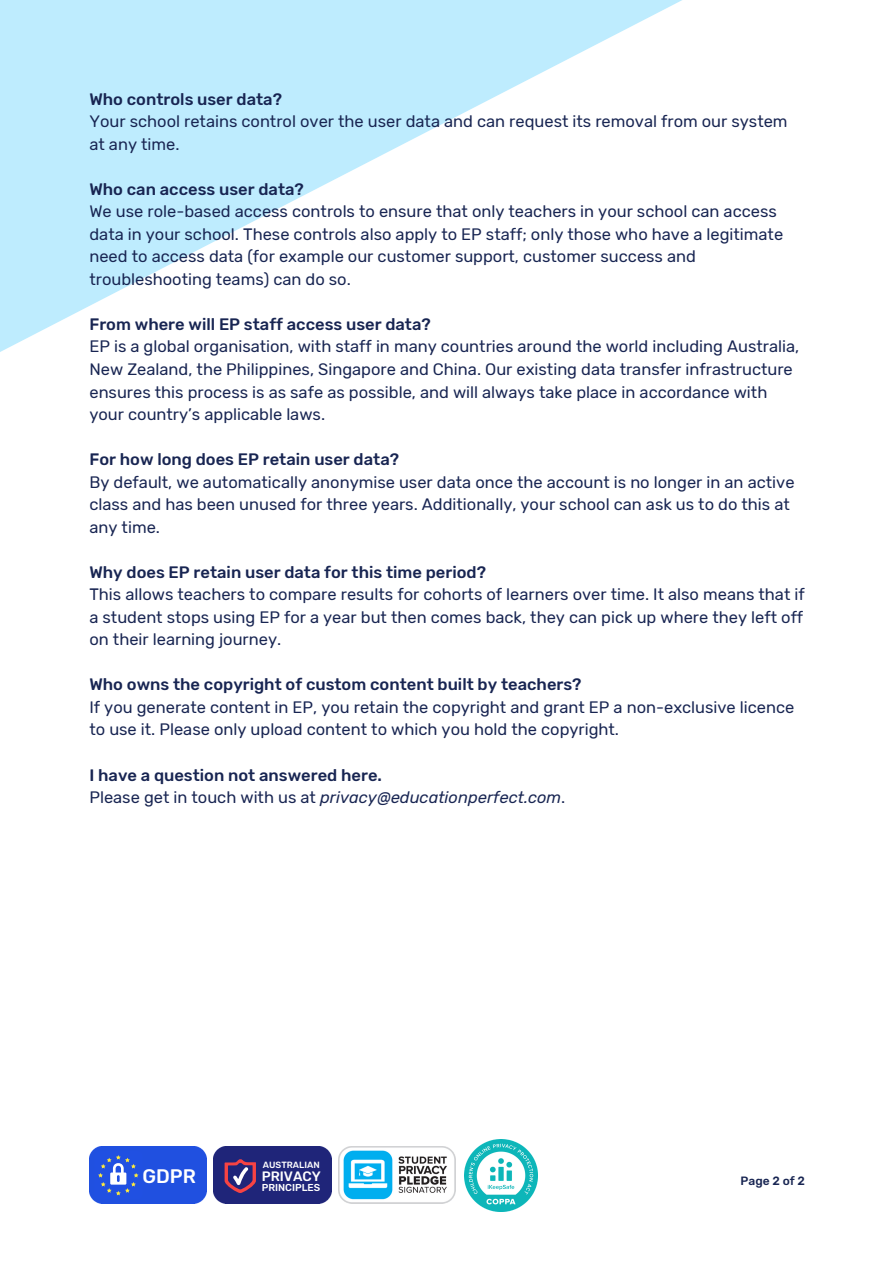
<style>
.page{position:relative;width:894px;height:1264px;background:#fff}
.page>*{position:absolute;margin:0;border:0;box-sizing:border-box;transform-origin:0 0}
.t1{font:500 19.5px "Rubik";color:#fff}
.t2{font:16.5px/22.5px "Rubik";color:#182552}
.t3{font:500 16.5px/22.5px "Rubik";color:#182552}
.t4{font:500 13.65px "Rubik";color:#fff}
.t5{font:500 12px "Rubik";color:#182552}
.t6{font:500 10.05px "Rubik";color:#fff}
.t7{font:500 9px "Rubik";color:#fff}
.s1{font-weight:400}
.s2{font-weight:400;font-style:italic}
</style>
<div class="page">
<svg style="left:0;top:0;width:682px;height:352px;fill:#beecfe"></svg>
<img style="left:338px;top:1146px;width:117px;height:57px">
<div style="left:89px;top:1146px;width:117px;height:57px;background:#2050e0"></div>
<div style="left:94px;top:1150px;width:48px;height:49px;background:#2050e2;border-radius:5px"></div>
<svg style="left:98px;top:1155px;width:40px;height:40px"></svg>
<div style="left:214px;top:1146px;width:117px;height:57px;background:#1f2579"></div>
<svg style="left:224px;top:1159px;width:32px;height:33px"></svg>
<img style="left:465px;top:1139px;width:72px;height:72px">
<p class="t3" style="left:89px;top:88px;width:194px">Who controls user data?</p>
<p class="t2" style="left:89px;top:110px;width:699px">Your school retains control over the user data and can request its removal from our system at any time.</p>
<p class="t3" style="left:89px;top:178px;width:216px">Who can access user data?</p>
<p class="t2" style="left:89px;top:200px;width:695px">We use role-based access controls to ensure that only teachers in your school can access data in your school. These controls also apply to EP staff; only those who have a legitimate need to access data (for example our customer support, customer success and troubleshooting teams) can do so.</p>
<p class="t3" style="left:89px;top:313px;width:343px">From where will EP staff access user data?</p>
<p class="t2" style="left:89px;top:335px;width:711px">EP is a global organisation, with staff in many countries around the world including Australia, New Zealand, the Philippines, Singapore and China. Our existing data transfer infrastructure ensures this process is as safe as possible, and will always take place in accordance with your country’s applicable laws.</p>
<p class="t3" style="left:89px;top:448px;width:311px">For how long does EP retain user data?</p>
<p class="t2" style="left:89px;top:471px;width:706px">By default, we automatically anonymise user data once the account is no longer in an active class and has been unused for three years. Additionally, your school can ask us to do this at any time.</p>
<p class="t3" style="left:89px;top:561px;width:398px">Why does EP retain user data for this time period?</p>
<p class="t2" style="left:89px;top:583px;width:716px;text-align:justify">This allows teachers to compare results for cohorts of learners over time. It also means that if a student stops using EP for a year but then comes back, they can pick up where they left off on their learning journey.</p>
<p class="t3" style="left:89px;top:673px;width:493px">Who owns the copyright of custom content built by teachers?</p>
<p class="t2" style="left:89px;top:696px;width:706px">If you generate content in EP, you retain the copyright and grant EP a non-exclusive licence to use it. Please only upload content to which you hold the copyright.</p>
<p class="t3" style="left:89px;top:763px;width:477px">I have a question not answered here.<br><span class="s1">Please get in touch with us at</span> <span class="s2">privacy@educationperfect.com</span><span class="s1">.</span></p>
<p class="t1" style="left:142px;top:1164px;width:55px">GDPR</p>
<p class="t7" style="left:263px;top:1159px;width:58px">AUSTRALIAN</p>
<p class="t4" style="left:262px;top:1167px;width:61px">PRIVACY</p>
<p class="t6" style="left:262px;top:1181px;width:60px">PRINCIPLES</p>
<p class="t5" style="left:740px;top:1173px;width:66px">Page 2 of 2</p>
</div>
